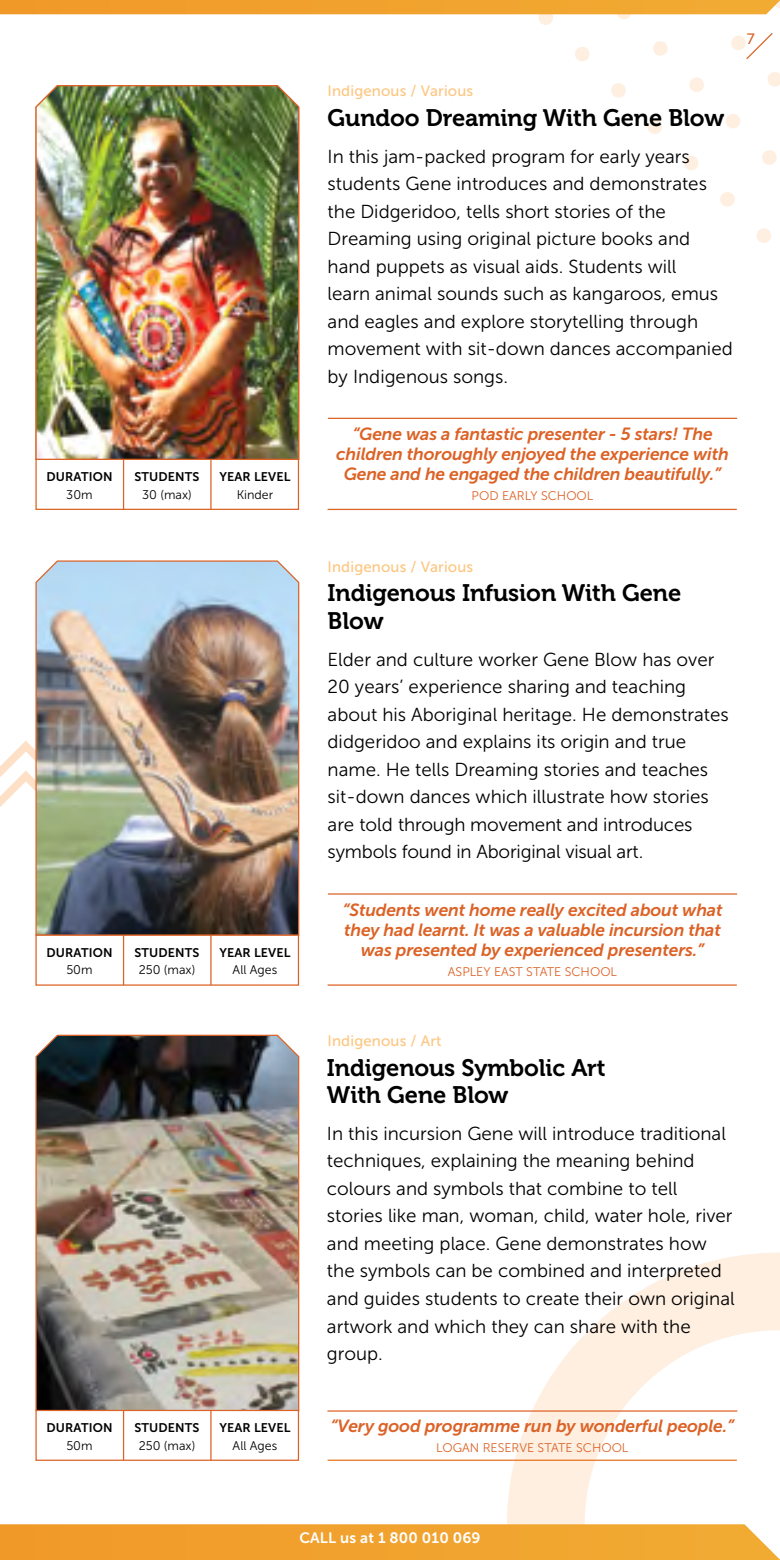
<style>
.page{position:relative;width:780px;height:1560px;background:#fff}
.page>*{position:absolute;margin:0;border:0;box-sizing:border-box;transform-origin:0 0}
.t1{font:23.75px/27.5px "Museo 700";letter-spacing:-.005em;color:#000}
.t2{font:18.75px/27.5px "Museo Sans 300";color:#000}
.t3{font:italic 17.5px/20px "Museo Sans 700";letter-spacing:-.01em;color:#dc6226;text-align:center}
.t4{font:15px "Museo Sans 500";letter-spacing:.01em;color:#fdc680}
.t5{font:15px "Museo Sans 700";letter-spacing:.01em;color:#fff}
.t6{font:15px "Museo Sans 500";color:#dc6226}
.t7{font:12.5px "Museo Sans 700";letter-spacing:.01em;color:#000}
.t8{font:12.5px "Museo Sans 300";color:#dc6226}
.t9{font:12.5px "Museo Sans 300";color:#000}
</style>
<div class="page">
<hr style="left:0;top:0;width:1px;height:1559px;background:#fef7eb">
<svg style="left:767px;top:72px;width:13px;height:15px"></svg>
<svg style="left:653px;top:41px;width:15px;height:15px"></svg>
<svg style="left:689px;top:77px;width:15px;height:15px"></svg>
<svg style="left:726px;top:114px;width:14px;height:15px"></svg>
<svg style="left:762px;top:150px;width:15px;height:15px"></svg>
<svg style="left:611px;top:83px;width:15px;height:15px"></svg>
<svg style="left:647px;top:119px;width:15px;height:15px"></svg>
<svg style="left:684px;top:156px;width:15px;height:14px"></svg>
<svg style="left:720px;top:192px;width:15px;height:15px"></svg>
<svg style="left:756px;top:228px;width:15px;height:15px"></svg>
<svg style="left:575px;top:47px;width:15px;height:14px"></svg>
<svg style="left:0;top:740px;width:35px;height:67px"></svg>
<svg style="left:507px;top:1252px;width:273px;height:272px"></svg>
<hr style="left:327px;top:984px;width:409px;height:1px;background:#dc6226">
<hr style="left:327px;top:1459px;width:409px;height:1px;background:#e7731f">
<hr style="left:327px;top:508px;width:409px;height:2px;background:#dc6226">
<svg style="left:0;top:0;width:780px;height:26px"></svg>
<svg style="left:0;top:1524px;width:779px;height:35px;background:#f1a434"></svg>
<svg style="left:731px;top:33px;width:42px;height:27px"></svg>
<hr style="left:210px;top:1409px;width:1px;height:50px;background:#dc6226">
<hr style="left:123px;top:1409px;width:1px;height:50px;background:#dc6226">
<hr style="left:210px;top:934px;width:1px;height:51px;background:#dc6226">
<hr style="left:123px;top:934px;width:1px;height:51px;background:#dc6226">
<div style="left:35px;top:458px;width:264px;height:52px;border:1px solid #dc6226"></div>
<hr style="left:210px;top:458px;width:1px;height:51px;background:#dc6226">
<hr style="left:123px;top:458px;width:1px;height:51px;background:#dc6226">
<img style="left:35px;top:1034px;width:265px;height:377px">
<img style="left:35px;top:560px;width:265px;height:376px">
<img style="left:35px;top:85px;width:265px;height:375px">
<hr style="left:328px;top:417px;width:409px;height:2px;background:#dc6226">
<hr style="left:328px;top:893px;width:409px;height:1px;background:#dc6226">
<hr style="left:327px;top:1410px;width:410px;height:1px;background:#dc6226">
<p class="t6" style="left:746px;top:31px;width:9px">7</p>
<p class="t4" style="left:327px;top:83px;width:147px">Indigenous / Various</p>
<p class="t1" style="left:327px;top:104px;width:398px">Gundoo Dreaming With Gene Blow</p>
<p class="t2" style="left:327px;top:142px;width:406px">In this jam-packed program for early years students Gene introduces and demonstrates the Didgeridoo, tells short stories of the Dreaming using original picture books and hand puppets as visual aids. Students will<br>learn animal sounds such as kangaroos, emus and eagles and explore storytelling through movement with sit-down dances accompanied by Indigenous songs.</p>
<p class="t7" style="left:46px;top:470px;width:68px">DURATION</p>
<p class="t9" style="left:66px;top:487px;width:28px">30m</p>
<p class="t7" style="left:134px;top:470px;width:66px">STUDENTS</p>
<p class="t9" style="left:142px;top:487px;width:51px">30 (max)</p>
<p class="t7" style="left:219px;top:470px;width:73px">YEAR LEVEL</p>
<p class="t9" style="left:237px;top:487px;width:38px">Kinder</p>
<p class="t3" style="left:336px;top:424px;width:394px">“Gene was a fantastic presenter - 5 stars! The children thoroughly enjoyed the experience with<br>Gene and he engaged the children beautifully.”</p>
<p class="t8" style="left:471px;top:489px;width:123px">POD EARLY SCHOOL</p>
<p class="t4" style="left:327px;top:558px;width:147px">Indigenous / Various</p>
<p class="t1" style="left:327px;top:579px;width:355px">Indigenous Infusion With Gene<br>Blow</p>
<p class="t2" style="left:327px;top:645px;width:402px">Elder and culture worker Gene Blow has over 20 years’ experience sharing and teaching about his Aboriginal heritage. He demonstrates didgeridoo and explains its origin and true name. He tells Dreaming stories and teaches sit-down dances which illustrate how stories are told through movement and introduces symbols found in Aboriginal visual art.</p>
<p class="t7" style="left:46px;top:945px;width:68px">DURATION</p>
<p class="t9" style="left:66px;top:963px;width:28px">50m</p>
<p class="t7" style="left:134px;top:945px;width:66px">STUDENTS</p>
<p class="t9" style="left:139px;top:963px;width:58px">250 (max)</p>
<p class="t7" style="left:219px;top:945px;width:73px">YEAR LEVEL</p>
<p class="t9" style="left:233px;top:963px;width:46px">All Ages</p>
<p class="t3" style="left:342px;top:899px;width:381px">“Students went home really excited about what they had learnt. It was a valuable incursion that was presented by experienced presenters.”</p>
<p class="t8" style="left:448px;top:964px;width:171px">ASPLEY EAST STATE SCHOOL</p>
<p class="t4" style="left:327px;top:1032px;width:115px">Indigenous / Art</p>
<p class="t1" style="left:327px;top:1053px;width:280px">Indigenous Symbolic Art<br>With Gene Blow</p>
<p class="t2" style="left:327px;top:1119px;width:409px">In this incursion Gene will introduce traditional techniques, explaining the meaning behind colours and symbols that combine to tell stories like man, woman, child, water hole, river and meeting place. Gene demonstrates how the symbols can be combined and interpreted and guides students to create their own original artwork and which they can share with the group.</p>
<p class="t7" style="left:46px;top:1420px;width:68px">DURATION</p>
<p class="t9" style="left:66px;top:1438px;width:28px">50m</p>
<p class="t7" style="left:134px;top:1420px;width:66px">STUDENTS</p>
<p class="t9" style="left:139px;top:1438px;width:58px">250 (max)</p>
<p class="t7" style="left:219px;top:1420px;width:73px">YEAR LEVEL</p>
<p class="t9" style="left:233px;top:1438px;width:46px">All Ages</p>
<p class="t3" style="left:330px;top:1415px;width:405px">“Very good programme run by wonderful people.”</p>
<p class="t8" style="left:436px;top:1440px;width:194px">LOGAN RESERVE STATE SCHOOL</p>
<p class="t5" style="left:299px;top:1529px;width:183px">CALL us at 1 800 010 069</p>
</div>
